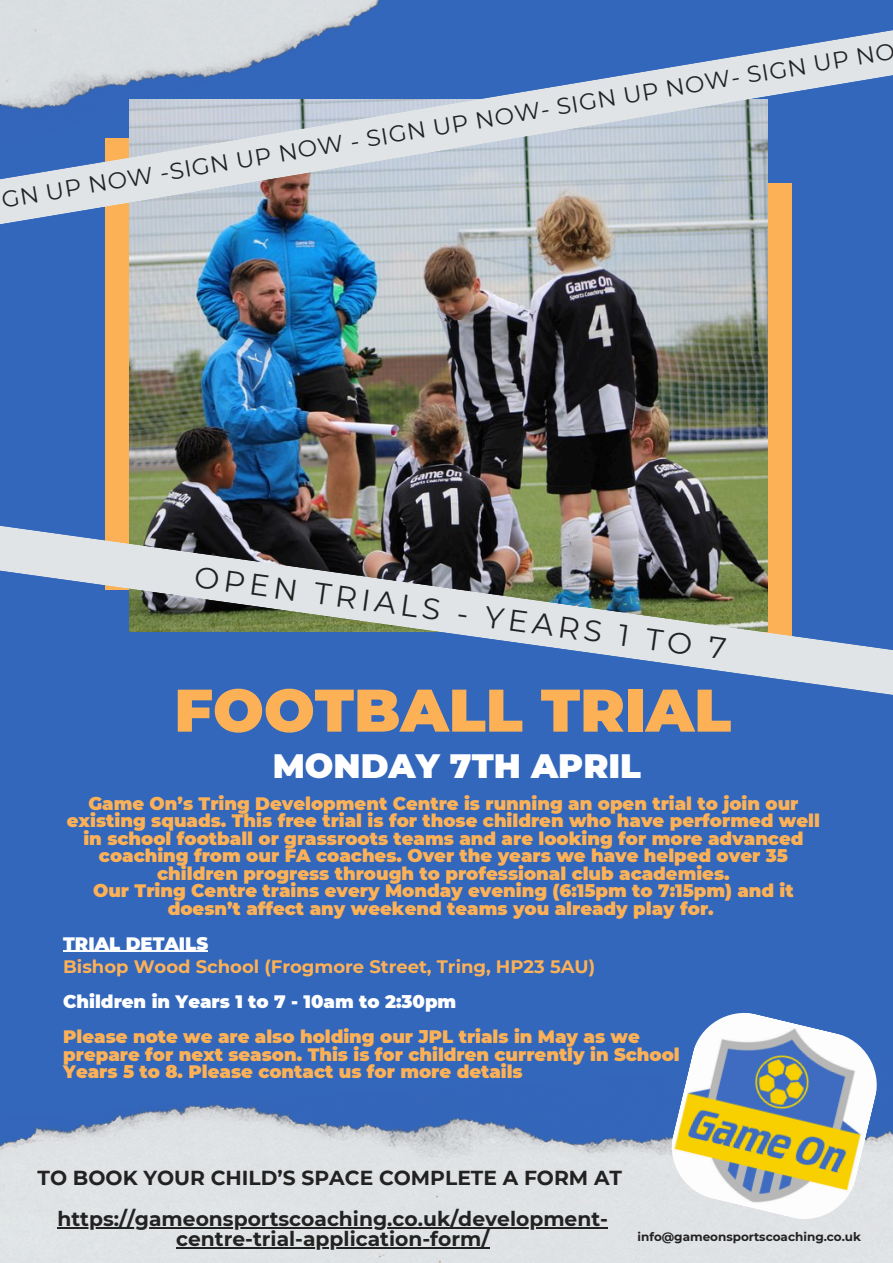
<style>
.page{position:relative;width:893px;height:1263px;background:#3367bb}
.page>*{position:absolute;margin:0;border:0;box-sizing:border-box;transform-origin:0 0}
.t1{font:900 60px "Montserrat";color:#fdb157}
.t2{font:900 33.75px "Montserrat";color:#fff}
.t3{font:30px "Montserrat";color:#222}
.t4{font:23.25px "Montserrat";color:#222}
.t5{font:700 20.25px "Montserrat";color:#222}
.t6{font:900 18px/17.5px "Montserrat";color:#fdb157;text-align:center}
.t7{font:700 18px "Montserrat";color:#fdb157}
.t8{font:900 18px "Montserrat";color:#fff}
.t9{font:700 12px "Montserrat";color:#222}
</style>
<div class="page">
<div style="left:106px;top:138px;width:250px;height:451px;background:#fdb157"></div>
<div style="left:533px;top:184px;width:258px;height:451px;background:#fdb157"></div>
<img style="left:129px;top:253px;width:638px;height:244px">
<svg style="left:105px;top:30px;width:788px;height:223px"></svg>
<svg style="left:0;top:497px;width:893px;height:198px"></svg>
<img style="left:0;top:0;width:424px;height:235px">
<img style="left:0;top:1099px;width:893px;height:164px">
<img style="left:666px;top:1012px;width:216px;height:212px">
<hr style="left:63px;top:951px;width:145px;height:1px;background:#fff">
<hr style="left:57px;top:1227px;width:551px;height:1px;background:#222">
<hr style="left:176px;top:1247px;width:313px;height:2px;background:#222">
<p class="t4" style="left:-1px;top:182px;width:906px;rotate:-9deg">GN UP NOW -SIGN UP NOW - SIGN UP NOW- SIGN UP NOW- SIGN UP NO</p>
<p class="t3" style="left:197px;top:557px;width:538px;rotate:8deg">OPEN TRIALS - YEARS 1 TO 7</p>
<p class="t1" style="left:174px;top:673px;width:558px">FOOTBALL TRIAL</p>
<p class="t2" style="left:273px;top:745px;width:370px">MONDAY 7TH APRIL</p>
<h3 class="t6" style="left:67px;top:794px;width:754px">Game On’s Tring Development Centre is running an open trial to join our existing squads. This free trial is for those children who have performed well in school football or grassroots teams and are looking for more advanced coaching from our FA coaches. Over the years we have helped over 35 children progress through to professional club academies.</h3>
<h1 class="t6" style="left:93px;top:882px;width:702px">Our Tring Centre trains every Monday evening (6:15pm to 7:15pm) and it doesn’t affect any weekend teams you already play for.</h1>
<h2 class="t8" style="left:63px;top:932px;width:146px">TRIAL DETAILS</h2>
<p class="t7" style="left:63px;top:956px;width:533px">Bishop Wood School (Frogmore Street, Tring, HP23 5AU)</p>
<p class="t8" style="left:63px;top:991px;width:394px">Children in Years 1 to 7 - 10am to 2:30pm</p>
<p class="t6" style="left:63px;top:1028px;width:578px">Please note we are also holding our JPL trials in May as we</p>
<p class="t6" style="left:63px;top:1045px;width:618px">prepare for next season. This is for children currently in School</p>
<p class="t6" style="left:63px;top:1063px;width:461px">Years 5 to 8. Please contact us for more details</p>
<p class="t5" style="left:38px;top:1165px;width:586px">TO BOOK YOUR CHILD’S SPACE COMPLETE A FORM AT</p>
<p class="t5" style="left:57px;top:1206px;width:552px">https://gameonsportscoaching.co.uk/development-</p>
<p class="t5" style="left:176px;top:1226px;width:314px">centre-trial-application-form/</p>
<p class="t9" style="left:637px;top:1229px;width:225px">info@gameonsportscoaching.co.uk</p>
</div>
